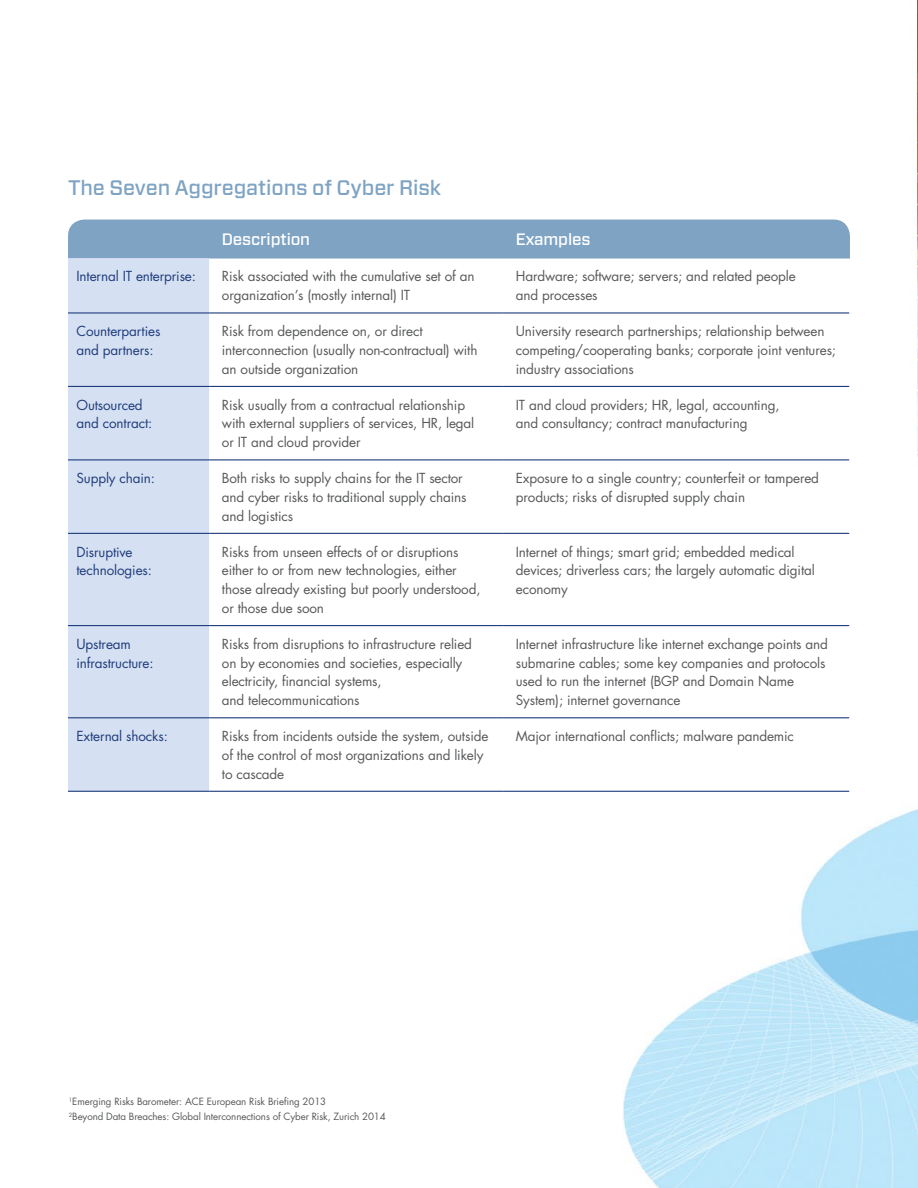
<style>
.page{position:relative;width:918px;height:1188px;background:#fff}
.page>*{position:absolute;margin:0;border:0;box-sizing:border-box;transform-origin:0 0}
.t1{font:500 21px "Forza";letter-spacing:-.005em;color:#7ea3c3}
.t2{font:500 16.5px "Forza";letter-spacing:-.01em;color:#fff}
.t3{font:13.5px/18.8px "Futura";letter-spacing:-.01em;color:#58595b}
.t4{font:13.5px/18.8px "Futura";letter-spacing:-.01em;color:#1f3d7b}
.t5{font:9.75px/15px "Futura";letter-spacing:-.01em;color:#58595b}
</style>
<div class="page">
<img style="left:613px;top:0;width:305px;height:1188px">
<div style="left:68px;top:220px;width:782px;height:39px;background:#7ea3c3"></div>
<div style="left:68px;top:258px;width:141px;height:533px;background:#d6e0f3"></div>
<hr style="left:68px;top:312px;width:141px;height:2px;background:#1f3d7b">
<hr style="left:209px;top:312px;width:294px;height:2px;background:#1f3d7b">
<hr style="left:503px;top:312px;width:346px;height:2px;background:#1f3d7b">
<hr style="left:68px;top:386px;width:141px;height:1px;background:#1f3d7b">
<hr style="left:209px;top:386px;width:294px;height:1px;background:#1f3d7b">
<hr style="left:503px;top:386px;width:346px;height:1px;background:#1f3d7b">
<hr style="left:68px;top:459px;width:141px;height:1px;background:#1f3d7b">
<hr style="left:209px;top:459px;width:294px;height:1px;background:#1f3d7b">
<hr style="left:503px;top:459px;width:346px;height:1px;background:#1f3d7b">
<hr style="left:68px;top:533px;width:141px;height:1px;background:#1f3d7b">
<hr style="left:209px;top:533px;width:294px;height:1px;background:#1f3d7b">
<hr style="left:503px;top:533px;width:346px;height:1px;background:#1f3d7b">
<hr style="left:68px;top:625px;width:141px;height:1px;background:#1f3d7b">
<hr style="left:209px;top:625px;width:294px;height:1px;background:#1f3d7b">
<hr style="left:503px;top:625px;width:346px;height:1px;background:#1f3d7b">
<hr style="left:68px;top:717px;width:141px;height:1px;background:#1f3d7b">
<hr style="left:209px;top:717px;width:294px;height:1px;background:#1f3d7b">
<hr style="left:503px;top:717px;width:346px;height:1px;background:#1f3d7b">
<hr style="left:68px;top:791px;width:141px;height:1px;background:#1f3d7b">
<hr style="left:209px;top:791px;width:294px;height:1px;background:#1f3d7b">
<hr style="left:503px;top:791px;width:346px;height:1px;background:#1f3d7b">
<h1 class="t1" style="left:68px;top:174px;width:375px">The Seven Aggregations of Cyber Risk</h1>
<p class="t2" style="left:222px;top:229px;width:90px">Description</p>
<p class="t2" style="left:516px;top:229px;width:76px">Examples</p>
<p class="t4" style="left:77px;top:267px;width:121px">Internal IT enterprise:</p>
<p class="t3" style="left:222px;top:267px;width:254px">Risk associated with the cumulative set of an organization’s (mostly internal) IT</p>
<p class="t3" style="left:516px;top:267px;width:281px">Hardware; software; servers; and related people and processes</p>
<p class="t4" style="left:77px;top:322px;width:85px">Counterparties and partners:</p>
<p class="t3" style="left:222px;top:322px;width:257px">Risk from dependence on, or direct interconnection (usually non-contractual) with an outside organization</p>
<p class="t3" style="left:516px;top:322px;width:322px">University research partnerships; relationship between competing/cooperating banks; corporate joint ventures; industry associations</p>
<p class="t4" style="left:77px;top:395px;width:77px">Outsourced and contract:</p>
<p class="t3" style="left:222px;top:395px;width:254px">Risk usually from a contractual relationship with external suppliers of services, HR, legal or IT and cloud provider</p>
<p class="t3" style="left:516px;top:395px;width:265px">IT and cloud providers; HR, legal, accounting, and consultancy; contract manufacturing</p>
<p class="t4" style="left:77px;top:469px;width:80px">Supply chain:</p>
<p class="t3" style="left:222px;top:469px;width:246px">Both risks to supply chains for the IT sector and cyber risks to traditional supply chains and logistics</p>
<p class="t3" style="left:516px;top:469px;width:305px">Exposure to a single country; counterfeit or tampered products; risks of disrupted supply chain</p>
<p class="t4" style="left:77px;top:542px;width:77px">Disruptive technologies:</p>
<p class="t3" style="left:222px;top:542px;width:260px">Risks from unseen effects of or disruptions either to or from new technologies, either those already existing but poorly understood, or those due soon</p>
<p class="t3" style="left:516px;top:542px;width:301px">Internet of things; smart grid; embedded medical devices; driverless cars; the largely automatic digital economy</p>
<p class="t4" style="left:77px;top:635px;width:79px">Upstream infrastructure:</p>
<p class="t3" style="left:222px;top:635px;width:252px">Risks from disruptions to infrastructure relied on by economies and societies, especially electricity, financial systems,<br>and telecommunications</p>
<p class="t3" style="left:516px;top:635px;width:314px">Internet infrastructure like internet exchange points and submarine cables; some key companies and protocols used to run the internet (BGP and Domain Name System); internet governance</p>
<p class="t4" style="left:77px;top:727px;width:93px">External shocks:</p>
<p class="t3" style="left:222px;top:727px;width:268px">Risks from incidents outside the system, outside of the control of most organizations and likely to cascade</p>
<p class="t3" style="left:516px;top:727px;width:280px">Major international conflicts; malware pandemic</p>
<p class="t5" style="left:69px;top:1094px;width:319px"><sup>1</sup>Emerging Risks Barometer: ACE European Risk Briefing 2013<br><sup>2</sup>Beyond Data Breaches: Global Interconnections of Cyber Risk, Zurich 2014</p>
</div>
